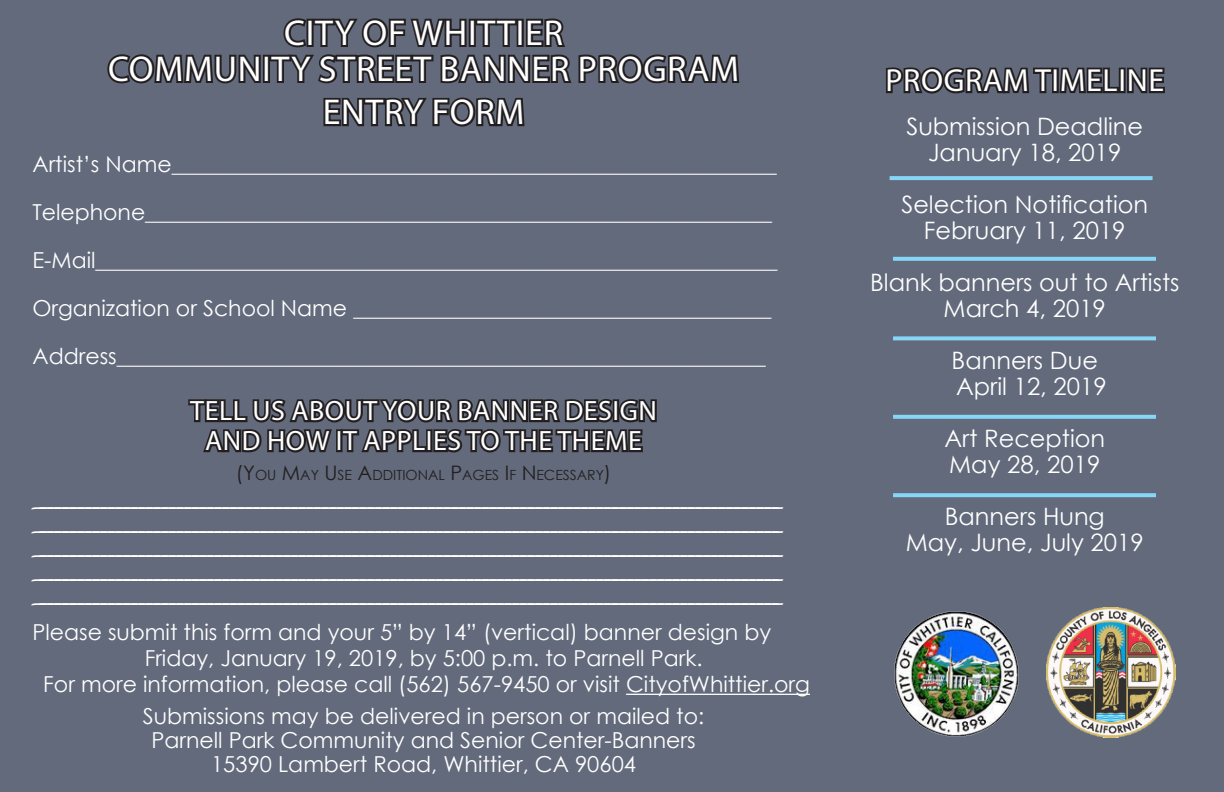
<style>
.page{position:relative;width:1224px;height:792px;background:#626a7b}
.page>*{position:absolute;margin:0;border:0;box-sizing:border-box;transform-origin:0 0}
.t1{font:48px "Gabriola";color:#fff}
.t2{font:36px "Myriad Pro";letter-spacing:.02em;color:#fff}
.t3{font:32px "Myriad Pro";letter-spacing:.02em;color:#fff}
.t4{font:28px "Myriad Pro";letter-spacing:.02em;color:#fff}
.t5{font:24px "Century Gothic";color:#fff}
.t6{font:22px "Century Gothic";color:#fff}
.t7{font:14px "Century Gothic";color:#231f20}
.s1{font-size:20px}
</style>
<div class="page">
<hr style="left:626px;top:694px;width:184px;height:1px;background:#fff">
<svg style="left:105px;top:0;width:636px;height:138px;background:#535865"></svg>
<svg style="left:186px;top:371px;width:473px;height:134px;background:#535866"></svg>
<svg style="left:884px;top:38px;width:283px;height:83px;background:#545966"></svg>
<hr style="left:890px;top:176px;width:263px;height:4px;background:#86d6f7">
<svg style="left:893px;top:257px;width:263px;height:4px"></svg>
<svg style="left:893px;top:336px;width:263px;height:4px"></svg>
<svg style="left:893px;top:415px;width:263px;height:4px"></svg>
<svg style="left:893px;top:493px;width:263px;height:4px"></svg>
<img style="left:1046px;top:608px;width:130px;height:129px">
<img style="left:887px;top:607px;width:137px;height:132px">
<p class="t2" style="left:284px;top:11px;width:280px">CITY OF WHITTIER</p>
<p class="t2" style="left:108px;top:47px;width:633px">COMMUNITY STREET BANNER PROGRAM</p>
<p class="t2" style="left:323px;top:90px;width:203px">ENTRY FORM</p>
<p class="t6" style="left:32px;top:149px;width:746px">Artist’s Name_______________________________________________________</p>
<p class="t6" style="left:32px;top:197px;width:741px">Telephone_________________________________________________________</p>
<p class="t6" style="left:32px;top:245px;width:747px">E-Mail______________________________________________________________</p>
<p class="t6" style="left:32px;top:293px;width:740px">Organization or School Name ______________________________________</p>
<p class="t6" style="left:32px;top:341px;width:735px">Address___________________________________________________________</p>
<p class="t4" style="left:190px;top:394px;width:468px">TELL US ABOUT YOUR BANNER DESIGN</p>
<p class="t4" style="left:205px;top:424px;width:438px">AND HOW IT APPLIES TO THE THEME</p>
<p class="t7" style="left:236px;top:465px;width:377px"><span class="s1">(</span><span class="s1">Y</span>OU <span class="s1">M</span>AY <span class="s1">U</span>SE <span class="s1">A</span>DDITIONAL <span class="s1">P</span>AGES <span class="s1">I</span> F <span class="s1">N</span> ECESSARY<span class="s1">)</span></p>
<p class="t1" style="left:32px;top:460px;width:749px">__________________________________________________________________________________________________</p>
<p class="t1" style="left:32px;top:484px;width:749px">__________________________________________________________________________________________________</p>
<p class="t1" style="left:32px;top:508px;width:749px">__________________________________________________________________________________________________</p>
<p class="t1" style="left:32px;top:532px;width:749px">__________________________________________________________________________________________________</p>
<p class="t1" style="left:32px;top:556px;width:749px">__________________________________________________________________________________________________</p>
<p class="t6" style="left:32px;top:617px;width:740px">Please submit this form and your 5” by 14” (vertical) banner design by</p>
<p class="t6" style="left:145px;top:643px;width:559px">Friday, January 19, 2019, by 5:00 p.m. to Parnell Park.</p>
<p class="t6" style="left:43px;top:669px;width:768px">For more information, please call (562) 567-9450 or visit CityofWhittier.org</p>
<p class="t6" style="left:143px;top:701px;width:563px">Submissions may be delivered in person or mailed to:</p>
<p class="t6" style="left:152px;top:725px;width:546px">Parnell Park Community and Senior Center-Banners</p>
<p class="t6" style="left:211px;top:749px;width:426px">15390 Lambert Road, Whittier, CA 90604</p>
<p class="t3" style="left:885px;top:61px;width:280px">PROGRAM TIMELINE</p>
<p class="t5" style="left:906px;top:110px;width:238px">Submission Deadline</p>
<p class="t5" style="left:928px;top:136px;width:195px">January 18, 2019</p>
<p class="t5" style="left:901px;top:188px;width:248px">Selection Notification</p>
<p class="t5" style="left:924px;top:214px;width:203px">February 11, 2019</p>
<p class="t5" style="left:870px;top:266px;width:311px">Blank banners out to Artists</p>
<p class="t5" style="left:944px;top:292px;width:164px">March 4, 2019</p>
<p class="t5" style="left:952px;top:344px;width:148px">Banners Due</p>
<p class="t5" style="left:956px;top:370px;width:152px">April 12, 2019</p>
<p class="t5" style="left:944px;top:422px;width:162px">Art Reception</p>
<p class="t5" style="left:949px;top:448px;width:153px">May 28, 2019</p>
<p class="t5" style="left:945px;top:500px;width:162px">Banners Hung</p>
<p class="t5" style="left:906px;top:526px;width:239px">May, June, July 2019</p>
</div>
